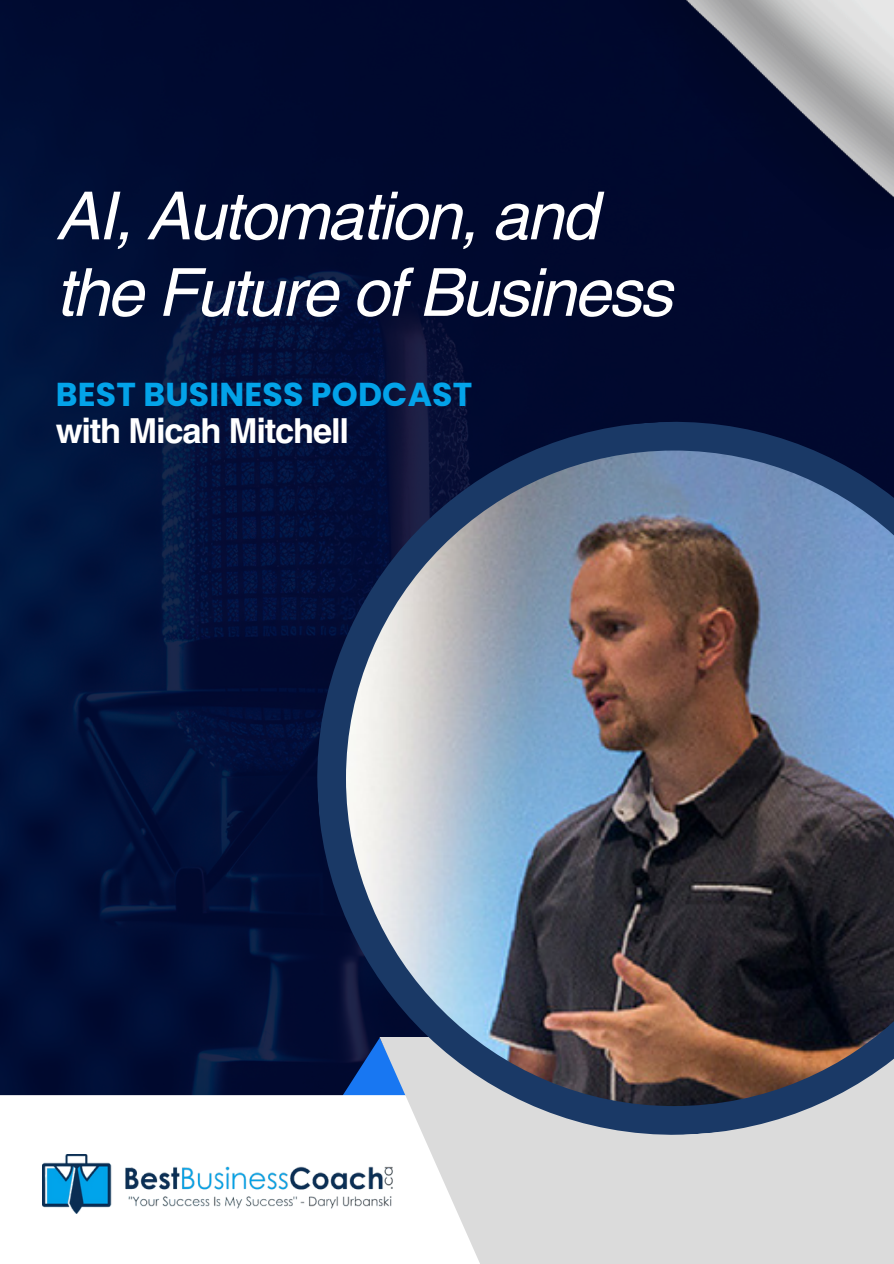
<style>
.page{position:relative;width:894px;height:1264px;background:#fff}
.page>*{position:absolute;margin:0;border:0;box-sizing:border-box;transform-origin:0 0}
.t1{font:italic 66.3px/76.5px "Helvetica LT Pro";letter-spacing:-.035em;color:#fff}
.t2{font:700 34.5px "Helvetica LT Pro";letter-spacing:-.035em;color:#fff}
.t3{font:700 33px "Poppins";letter-spacing:.005em;color:#03a3e9}
</style>
<div class="page">
<div style="left:0;top:0;width:893px;height:1263px;background:#000a34"></div>
<svg style="left:234px;top:1037px;width:63px;height:24px"></svg>
<div style="left:0;top:1095px;width:893px;height:168px;background:#fff"></div>
<div style="left:379px;top:1036px;width:514px;height:227px;background:#dbdbdb"></div>
<svg style="left:304px;top:409px;width:510px;height:738px"></svg>
<img style="left:42px;top:1154px;width:355px;height:59px">
<img style="left:658px;top:0;width:235px;height:217px">
<img style="left:346px;top:450px;width:547px;height:656px">
<p class="t1" style="left:56px;top:184px;width:617px">AI, Automation, and the Future of Business</p>
<h1 class="t3" style="left:56px;top:371px;width:418px">BEST BUSINESS PODCAST</h1>
<h2 class="t2" style="left:56px;top:418px;width:295px">with Micah Mitchell</h2>
</div>
